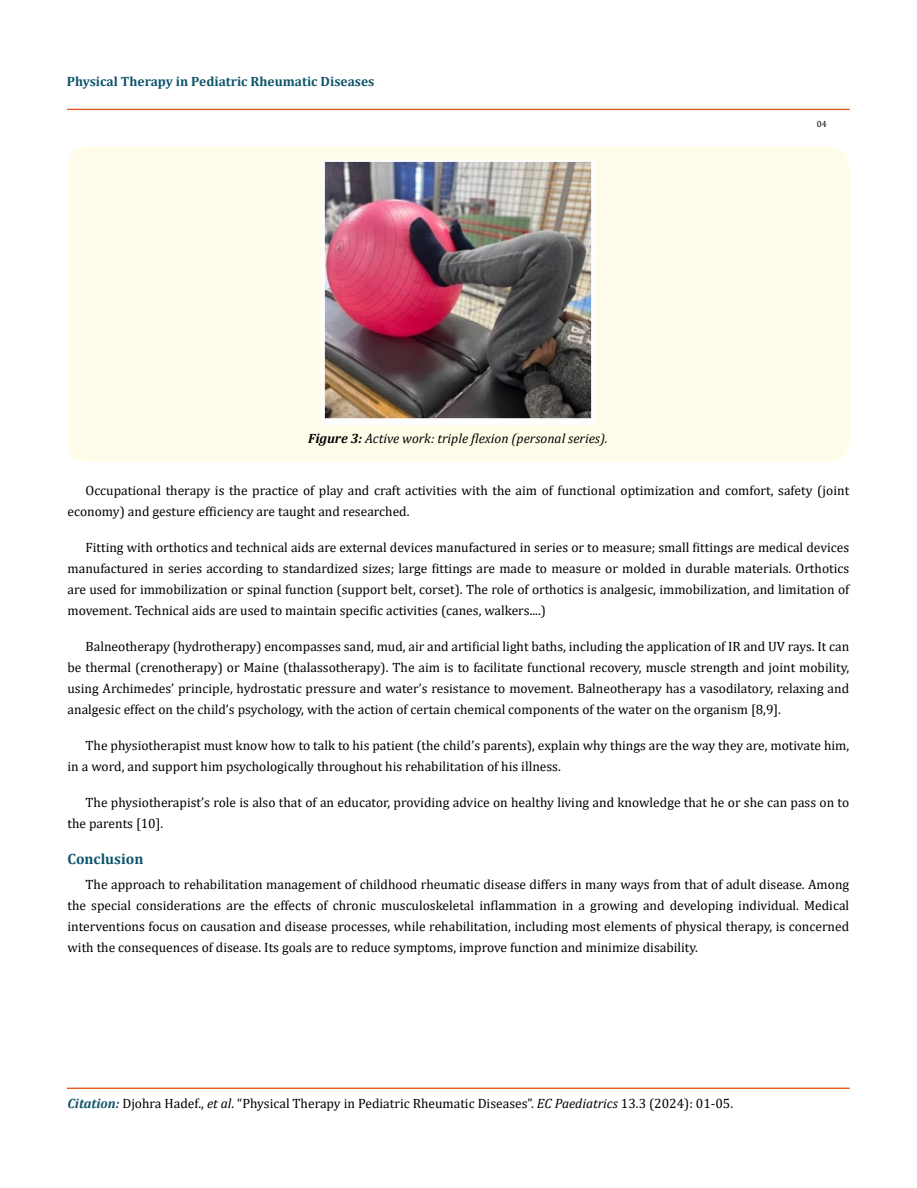
<style>
.page{position:relative;width:917px;height:1188px;background:#fff}
.page>*{position:absolute;margin:0;border:0;box-sizing:border-box;transform-origin:0 0}
.t1{font:700 15px "Cambria";color:#0e546a}
.t2{font:13.5px/21px "Cambria";color:#000}
.t3{font:italic 13.5px "Cambria";color:#000}
.t4{font:700 13.5px "Cambria";color:#0e546a}
.t5{font:9px "Cambria";color:#000}
.s1{font-weight:700}
.s2{font-weight:700;font-style:italic;color:#0e546a}
.s3{font-style:italic}
</style>
<div class="page">
<div style="left:67px;top:109px;width:782px;height:1px;border:1px solid #e05d1a"></div>
<div style="left:67px;top:1088px;width:782px;height:1px;border:1px solid #e05d1a"></div>
<div style="left:67px;top:147px;width:782px;height:315px;background:#fffde9;border-radius:19px"></div>
<img style="left:321px;top:160px;width:273px;height:265px">
<p class="t4" style="left:67px;top:72px;width:309px">Physical Therapy in Pediatric Rheumatic Diseases</p>
<p class="t5" style="left:816px;top:118px;width:11px">04</p>
<p class="t3" style="left:308px;top:429px;width:301px"><span class="s1">Figure 3:</span> Active work: triple flexion (personal series).</p>
<p class="t2" style="left:68px;top:480px;width:783px;text-indent:18px">Occupational therapy is the practice of play and craft activities with the aim of functional optimization and comfort, safety (joint economy) and gesture efficiency are taught and researched.</p>
<p class="t2" style="left:68px;top:537px;width:783px;text-align:justify;text-indent:18px">Fitting with orthotics and technical aids are external devices manufactured in series or to measure; small fittings are medical devices manufactured in series according to standardized sizes; large fittings are made to measure or molded in durable materials. Orthotics are used for immobilization or spinal function (support belt, corset). The role of orthotics is analgesic, immobilization, and limitation of movement. Technical aids are used to maintain specific activities (canes, walkers....)</p>
<p class="t2" style="left:68px;top:636px;width:783px;text-align:justify;text-indent:18px">Balneotherapy (hydrotherapy) encompasses sand, mud, air and artificial light baths, including the application of IR and UV rays. It can be thermal (crenotherapy) or Maine (thalassotherapy). The aim is to facilitate functional recovery, muscle strength and joint mobility, using Archimedes’ principle, hydrostatic pressure and water’s resistance to movement. Balneotherapy has a vasodilatory, relaxing and analgesic effect on the child’s psychology, with the action of certain chemical components of the water on the organism [8,9].</p>
<p class="t2" style="left:68px;top:735px;width:783px;text-indent:18px">The physiotherapist must know how to talk to his patient (the child’s parents), explain why things are the way they are, motivate him, in a word, and support him psychologically throughout his rehabilitation of his illness.</p>
<p class="t2" style="left:68px;top:792px;width:783px;text-indent:18px">The physiotherapist’s role is also that of an educator, providing advice on healthy living and knowledge that he or she can pass on to the parents [10].</p>
<p class="t1" style="left:68px;top:848px;width:77px">Conclusion</p>
<p class="t2" style="left:68px;top:874px;width:783px;text-align:justify;text-indent:18px">The approach to rehabilitation management of childhood rheumatic disease differs in many ways from that of adult disease. Among the special considerations are the effects of chronic musculoskeletal inflammation in a growing and developing individual. Medical interventions focus on causation and disease processes, while rehabilitation, including most elements of physical therapy, is concerned with the consequences of disease. Its goals are to reduce symptoms, improve function and minimize disability.</p>
<p class="t2" style="left:68px;top:1093px;width:667px"><span class="s2">Citation:</span> Djohra Hadef., <span class="s3">et al</span>. “Physical Therapy in Pediatric Rheumatic Diseases”. <span class="s3">EC Paediatrics</span> 13.3 (2024): 01-05.</p>
</div>
